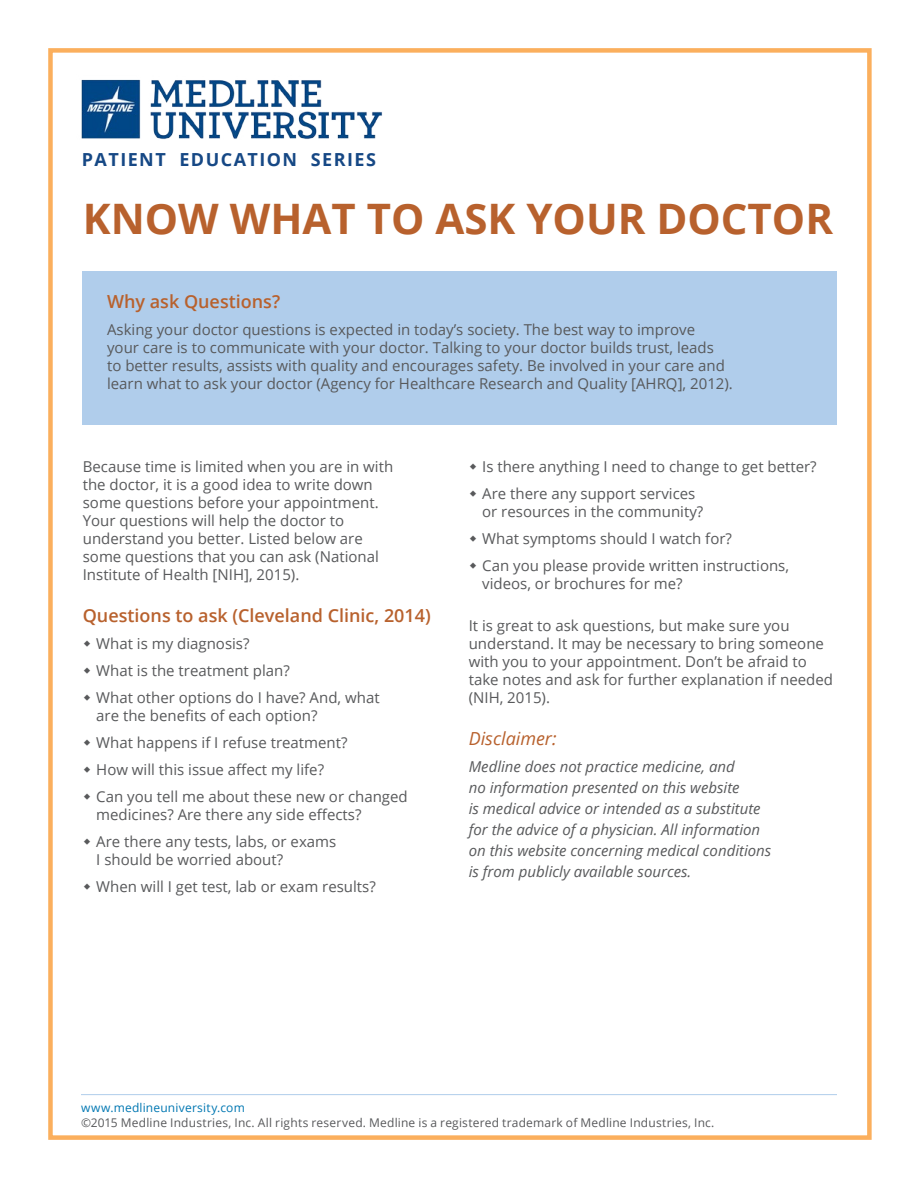
<style>
.page{position:relative;width:918px;height:1188px;background:#fff}
.page>*{position:absolute;margin:0;border:0;box-sizing:border-box;transform-origin:0 0}
.t1{font:700 42px "Open Sans";color:#b8612d}
.t2{font:600 18px "Open Sans";color:#b8612d}
.t3{font:700 18px "Open Sans";letter-spacing:.08em;color:#164885}
.t4{font:italic 18px "Open Sans";color:#b8612d}
.t5{font:15px/18px "Open Sans";color:#58595b}
.t6{font:italic 15px/21px "Open Sans";color:#58595b}
.t7{font:12px "Open Sans";letter-spacing:.015em;color:#58595b}
.t8{font:12px "Open Sans";letter-spacing:.015em;color:#0077b2}
</style>
<div class="page">
<hr style="left:81px;top:1094px;width:756px;height:1px;background:#b0cdeb">
<div style="left:48px;top:48px;width:824px;height:1092px;border:4px solid #fbaf5d"></div>
<img style="left:81px;top:79px;width:302px;height:61px">
<div style="left:83px;top:272px;width:754px;height:153px;background:#b0cdeb"></div>
<p class="t3" style="left:82px;top:147px;width:294px">PATIENT EDUCATION SERIES</p>
<h1 class="t1" style="left:83px;top:189px;width:752px">KNOW WHAT TO ASK YOUR DOCTOR</h1>
<p class="t2" style="left:107px;top:289px;width:175px">Why ask Questions?</p>
<p class="t5" style="left:107px;top:320px;width:627px">Asking your doctor questions is expected in today’s society. The best way to improve<br>your care is to communicate with your doctor. Talking to your doctor builds trust, leads<br>to better results, assists with quality and encourages safety. Be involved in your care and learn what to ask your doctor (Agency for Healthcare Research and Quality [AHRQ], 2012).</p>
<p class="t5" style="left:83px;top:457px;width:312px">Because time is limited when you are in with the doctor, it is a good idea to write down some questions before your appointment.<br>Your questions will help the doctor to understand you better. Listed below are some questions that you can ask (National Institute of Health [NIH], 2015).</p>
<p class="t2" style="left:83px;top:603px;width:350px">Questions to ask (Cleveland Clinic, 2014)</p>
<p class="t5" style="left:96px;top:630px;width:285px;line-height:27px">What is my diagnosis?<br>What is the treatment plan?<br>What other options do I have? And, what</p>
<p class="t5" style="left:96px;top:702px;width:313px;line-height:27px">are the benefits of each option?<br>What happens if I refuse treatment?<br>How will this issue affect my life?<br>Can you tell me about these new or changed</p>
<p class="t5" style="left:96px;top:801px;width:267px;line-height:27px">medicines? Are there any side effects?<br>Are there any tests, labs, or exams</p>
<p class="t5" style="left:96px;top:846px;width:281px;line-height:27px">I should be worried about?<br>When will I get test, lab or exam results?</p>
<p class="t5" style="left:482px;top:453px;width:336px;line-height:27px">Is there anything I need to change to get better?<br>Are there any support services</p>
<p class="t5" style="left:482px;top:498px;width:308px;line-height:27px">or resources in the community?<br>What symptoms should I watch for?<br>Can you please provide written instructions,</p>
<p class="t5" style="left:482px;top:574px;width:202px">videos, or brochures for me?</p>
<p class="t5" style="left:469px;top:616px;width:366px">It is great to ask questions, but make sure you understand. It may be necessary to bring someone with you to your appointment. Don’t be afraid to take notes and ask for further explanation if needed (NIH, 2015).</p>
<p class="t4" style="left:469px;top:726px;width:89px">Disclaimer:</p>
<p class="t6" style="left:469px;top:756px;width:304px">Medline does not practice medicine, and<br>no information presented on this website<br>is medical advice or intended as a substitute for the advice of a physician. All information on this website concerning medical conditions is from publicly available sources.</p>
<p class="t8" style="left:81px;top:1100px;width:165px">www.medlineuniversity.com</p>
<p class="t7" style="left:81px;top:1114px;width:635px">©2015 Medline Industries, Inc. All rights reserved. Medline is a registered trademark of Medline Industries, Inc.</p>
</div>
